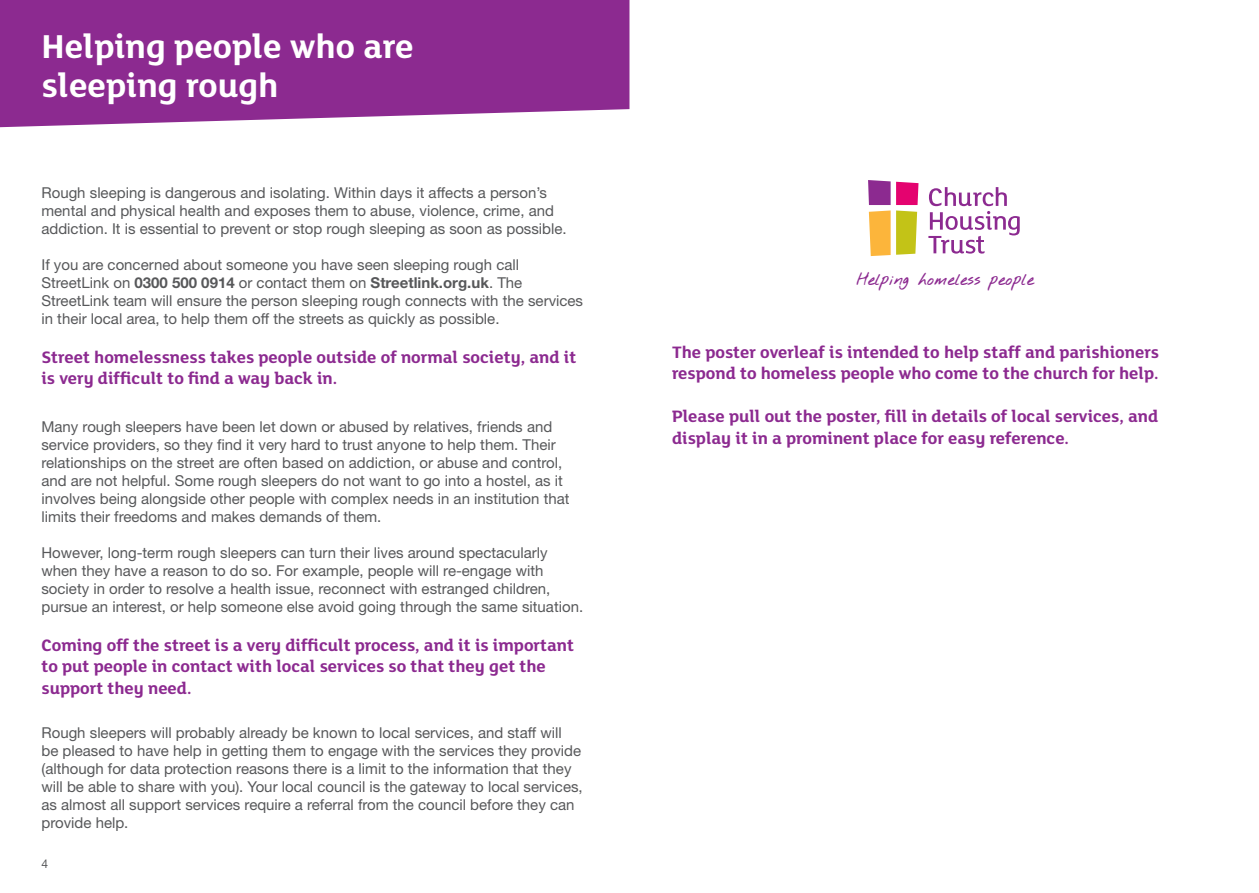
<style>
.page{position:relative;width:1259px;height:893px;background:#fff}
.page>*{position:absolute;margin:0;border:0;box-sizing:border-box;transform-origin:0 0}
.Header_H1__Content{font:700 36px/39px "FS Lola";color:#fff}
.Content_Title_H3{font:700 18px/21.6px "FS Lola";color:#8c2a90}
.Content_Body_Text{font:15px/18px "Helvetica Neue LT Std";color:#57585a}
.t1{font:700 13.5px "Nothing You Could Do";color:#8c2a90}
.t2{font:12px "Helvetica Neue LT Std";color:#57585a}
.s1{font-weight:700}
</style>
<div class="page">
<svg style="left:0;top:0;width:629px;height:127px;background:#933897"></svg>
<svg style="left:896px;top:182px;width:22px;height:73px;background:#d69155"></svg>
<svg style="left:868px;top:180px;width:22px;height:76px;background:#d99473"></svg>
<svg style="left:928px;top:187px;width:91px;height:67px"></svg>
<p class="Header_H1__Content" style="left:41px;top:29px;width:374px">Helping people who are sleeping rough</p>
<p class="Content_Body_Text" style="left:41px;top:183px;width:527px">Rough sleeping is dangerous and isolating. Within days it affects a person’s mental and physical health and exposes them to abuse, violence, crime, and addiction. It is essential to prevent or stop rough sleeping as soon as possible.</p>
<p class="Content_Body_Text" style="left:41px;top:255px;width:543px">If you are concerned about someone you have seen sleeping rough call StreetLink on <span class="s1">0300 500 0914</span> or contact them on <span class="s1">Streetlink.org.uk</span>. The StreetLink team will ensure the person sleeping rough connects with the services in their local area, to help them off the streets as quickly as possible.</p>
<p class="Content_Title_H3" style="left:41px;top:347px;width:536px">Street homelessness takes people outside of normal society, and it is very difficult to find a way back in.</p>
<p class="Content_Body_Text" style="left:41px;top:417px;width:529px">Many rough sleepers have been let down or abused by relatives, friends and service providers, so they find it very hard to trust anyone to help them. Their relationships on the street are often based on addiction, or abuse and control, and are not helpful. Some rough sleepers do not want to go into a hostel, as it involves being alongside other people with complex needs in an institution that limits their freedoms and makes demands of them.</p>
<p class="Content_Body_Text" style="left:41px;top:543px;width:543px">However, long-term rough sleepers can turn their lives around spectacularly when they have a reason to do so. For example, people will re-engage with society in order to resolve a health issue, reconnect with estranged children, pursue an interest, or help someone else avoid going through the same situation.</p>
<p class="Content_Title_H3" style="left:41px;top:635px;width:534px">Coming off the street is a very difficult process, and it is important to put people in contact with local services so that they get the support they need.</p>
<p class="Content_Body_Text" style="left:41px;top:723px;width:543px">Rough sleepers will probably already be known to local services, and staff will<br>be pleased to have help in getting them to engage with the services they provide (although for data protection reasons there is a limit to the information that they will be able to share with you). Your local council is the gateway to local services, as almost all support services require a referral from the council before they can provide help.</p>
<p class="t2" style="left:41px;top:856px;width:8px">4</p>
<p class="t1" style="left:856px;top:268px;width:179px">Helping homeless people</p>
<p class="Content_Title_H3" style="left:672px;top:342px;width:488px">The poster overleaf is intended to help staff and parishioners respond to homeless people who come to the church for help.</p>
<p class="Content_Title_H3" style="left:672px;top:407px;width:488px">Please pull out the poster, fill in details of local services, and display it in a prominent place for easy reference.</p>
</div>
